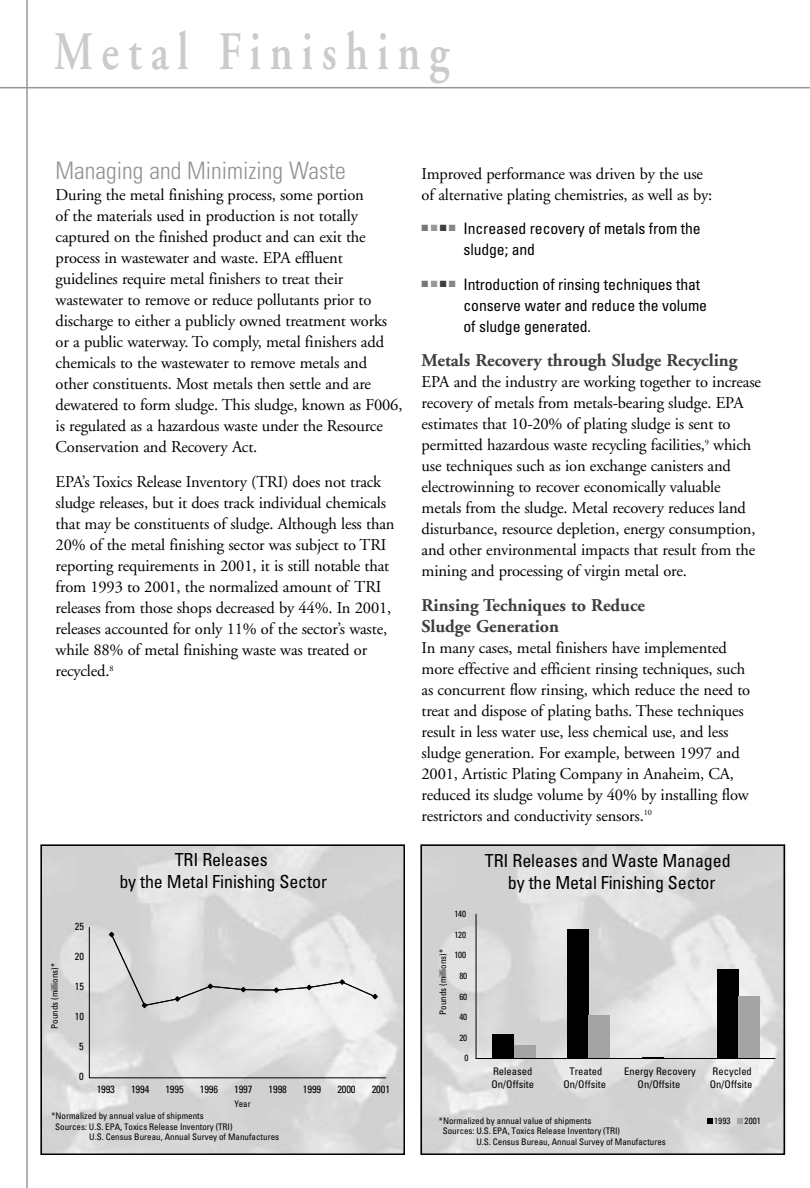
<style>
.page{position:relative;width:810px;height:1188px;background:#fff}
.page>*{position:absolute;margin:0;border:0;box-sizing:border-box;transform-origin:0 0}
.t1{font:600 54px "Adobe Garamond";letter-spacing:.205em;color:#cbcbcb;scale:.8 1}
.t2{font:300 condensed 24px "Univers";color:#929292}
.t3{font:condensed 18px/21.8px "Univers";letter-spacing:-.005em;color:#000;text-align:center}
.t4{font:700 18px/21px "Adobe Garamond";color:#3e3e3e}
.t5{font:16.5px/21px "Adobe Garamond";letter-spacing:-.01em;color:#000}
.t6{font:condensed 15.75px/21px "Univers";letter-spacing:-.01em;color:#000}
.t7{font:condensed 10.5px/12.8px "Univers";letter-spacing:.005em;color:#000}
.t8{font:condensed 10.35px "Univers";letter-spacing:-.005em;color:#000}
.t9{font:condensed 9px/10.5px "Univers";color:#000}
</style>
<div class="page">
<img style="left:424px;top:847px;width:358px;height:305px">
<hr style="left:0;top:87px;width:810px;height:1px;background:#989898">
<hr style="left:26px;top:0;width:2px;height:1188px;background:#989898">
<div style="left:493px;top:1034px;width:21px;height:24px;background:#000"></div>
<div style="left:718px;top:969px;width:21px;height:89px;background:#000"></div>
<div style="left:567px;top:929px;width:21px;height:129px;background:#000"></div>
<div style="left:514px;top:1045px;width:21px;height:13px;background:#a4a4a4"></div>
<div style="left:739px;top:996px;width:21px;height:62px;background:#a4a4a4"></div>
<svg style="left:642px;top:1057px;width:43px;height:1px"></svg>
<div style="left:589px;top:1015px;width:21px;height:43px;background:#a4a4a4"></div>
<hr style="left:476px;top:914px;width:1px;height:145px;background:#000">
<hr style="left:476px;top:1058px;width:299px;height:1px;background:#000">
<svg style="left:707px;top:1118px;width:5px;height:5px"></svg>
<svg style="left:737px;top:1118px;width:6px;height:5px"></svg>
<div style="left:421px;top:844px;width:364px;height:311px;border:2px solid #000"></div>
<svg style="left:89px;top:927px;width:297px;height:151px;background:#ddd"></svg>
<svg style="left:108px;top:931px;width:271px;height:78px;background:#d9d9d9"></svg>
<div style="left:40px;top:844px;width:365px;height:311px;border:2px solid #000"></div>
<h1 class="t1" style="left:54px;top:30px;width:496px">Metal Finishing</h1>
<h2 class="t2" style="left:56px;top:162px;width:292px">Managing and Minimizing Waste</h2>
<p class="t5" style="left:56px;top:186px;width:348px">During the metal finishing process, some portion<br>of the materials used in production is not totally captured on the finished product and can exit the process in wastewater and waste. EPA effluent guidelines require metal finishers to treat their wastewater to remove or reduce pollutants prior to discharge to either a publicly owned treatment works or a public waterway. To comply, metal finishers add chemicals to the wastewater to remove metals and other constituents. Most metals then settle and are dewatered to form sludge. This sludge, known as F006, is regulated as a hazardous waste under the Resource Conservation and Recovery Act.</p>
<p class="t5" style="left:56px;top:473px;width:340px">EPA’s Toxics Release Inventory (TRI) does not track sludge releases, but it does track individual chemicals that may be constituents of sludge. Although less than 20% of the metal finishing sector was subject to TRI reporting requirements in 2001, it is still notable that from 1993 to 2001, the normalized amount of TRI releases from those shops decreased by 44%. In 2001, releases accounted for only 11% of the sector’s waste, while 88% of metal finishing waste was treated or recycled.<sup>8</sup></p>
<p class="t9" style="left:50px;top:1029px;width:67px;rotate:-90deg">Pounds (millions)*</p>
<p class="t8" style="left:75px;top:922px;width:11px">25</p>
<p class="t8" style="left:75px;top:952px;width:11px">20</p>
<p class="t8" style="left:75px;top:982px;width:11px">15</p>
<p class="t8" style="left:75px;top:1013px;width:11px">10</p>
<p class="t8" style="left:79px;top:1043px;width:6px">5</p>
<p class="t8" style="left:79px;top:1073px;width:6px">0</p>
<p class="t3" style="left:119px;top:851px;width:209px">TRI Releases<br>by the Metal Finishing Sector</p>
<p class="t7" style="left:97px;top:1084px;width:20px">1993</p>
<p class="t7" style="left:131px;top:1084px;width:20px">1994</p>
<p class="t7" style="left:165px;top:1084px;width:20px">1995</p>
<p class="t7" style="left:200px;top:1084px;width:20px">1996</p>
<p class="t7" style="left:234px;top:1084px;width:20px">1997</p>
<p class="t7" style="left:269px;top:1084px;width:20px">1998</p>
<p class="t7" style="left:303px;top:1084px;width:20px">1999</p>
<p class="t7" style="left:337px;top:1084px;width:20px">2000</p>
<p class="t7" style="left:372px;top:1084px;width:20px">2001</p>
<p class="t9" style="left:234px;top:1099px;width:18px">Year</p>
<p class="t9" style="left:51px;top:1112px;width:154px">*Normalized by annual value of shipments</p>
<p class="t9" style="left:55px;top:1122px;width:179px">Sources: U.S. EPA, Toxics Release Inventory (TRI)</p>
<p class="t9" style="left:89px;top:1133px;width:191px">U.S. Census Bureau, Annual Survey of Manufactures</p>
<p class="t5" style="left:422px;top:164px;width:292px">Improved performance was driven by the use of alternative plating chemistries, as well as by:</p>
<p class="t6" style="left:464px;top:220px;width:239px;text-indent:-42px"><sup>■</sup> <sup>■</sup> <sup>■</sup> <sup>■</sup> Increased recovery of metals from the sludge; and</p>
<p class="t6" style="left:464px;top:275px;width:245px;text-indent:-42px"><sup>■</sup> <sup>■</sup> <sup>■</sup> <sup>■</sup> Introduction of rinsing techniques that conserve water and reduce the volume of sludge generated.</p>
<p class="t4" style="left:422px;top:352px;width:317px">Metals Recovery through Sludge Recycling</p>
<p class="t5" style="left:422px;top:373px;width:341px">EPA and the industry are working together to increase recovery of metals from metals-bearing sludge. EPA estimates that 10-20% of plating sludge is sent to permitted hazardous waste recycling facilities,<sup>9</sup> which use techniques such as ion exchange canisters and electrowinning to recover economically valuable metals from the sludge. Metal recovery reduces land disturbance, resource depletion, energy consumption, and other environmental impacts that result from the mining and processing of virgin metal ore.</p>
<p class="t4" style="left:422px;top:596px;width:225px">Rinsing Techniques to Reduce<br>Sludge Generation</p>
<p class="t5" style="left:422px;top:638px;width:330px">In many cases, metal finishers have implemented more effective and efficient rinsing techniques, such as concurrent flow rinsing, which reduce the need to treat and dispose of plating baths. These techniques result in less water use, less chemical use, and less sludge generation. For example, between 1997 and 2001, Artistic Plating Company in Anaheim, CA, reduced its sludge volume by 40% by installing flow restrictors and conductivity sensors.<sup>10</sup></p>
<p class="t9" style="left:438px;top:1015px;width:67px;rotate:-90deg">Pounds (millions)*</p>
<p class="t9" style="left:454px;top:909px;width:13px">140</p>
<p class="t9" style="left:454px;top:930px;width:13px">120</p>
<p class="t9" style="left:454px;top:951px;width:13px">100</p>
<p class="t9" style="left:459px;top:971px;width:9px">80</p>
<p class="t9" style="left:459px;top:992px;width:9px">60</p>
<p class="t9" style="left:459px;top:1012px;width:9px">40</p>
<p class="t9" style="left:459px;top:1033px;width:9px">20</p>
<p class="t9" style="left:464px;top:1054px;width:5px">0</p>
<p class="t3" style="left:485px;top:851px;width:247px">TRI Releases and Waste Managed by the Metal Finishing Sector</p>
<p class="t7" style="left:491px;top:1066px;width:44px">Released<br>On/Offsite</p>
<p class="t7" style="left:563px;top:1066px;width:44px;text-align:center">Treated<br>On/Offsite</p>
<p class="t7" style="left:624px;top:1066px;width:73px;text-align:center">Energy Recovery<br>On/Offsite</p>
<p class="t7" style="left:710px;top:1066px;width:44px">Recycled<br>On/Offsite</p>
<p class="t9" style="left:439px;top:1116px;width:154px">*Normalized by annual value of shipments</p>
<p class="t9" style="left:714px;top:1116px;width:18px">1993</p>
<p class="t9" style="left:745px;top:1116px;width:18px">2001</p>
<p class="t9" style="left:476px;top:1127px;width:191px;text-indent:-34px">Sources: U.S. EPA, Toxics Release Inventory (TRI)<br>U.S. Census Bureau, Annual Survey of Manufactures</p>
</div>
